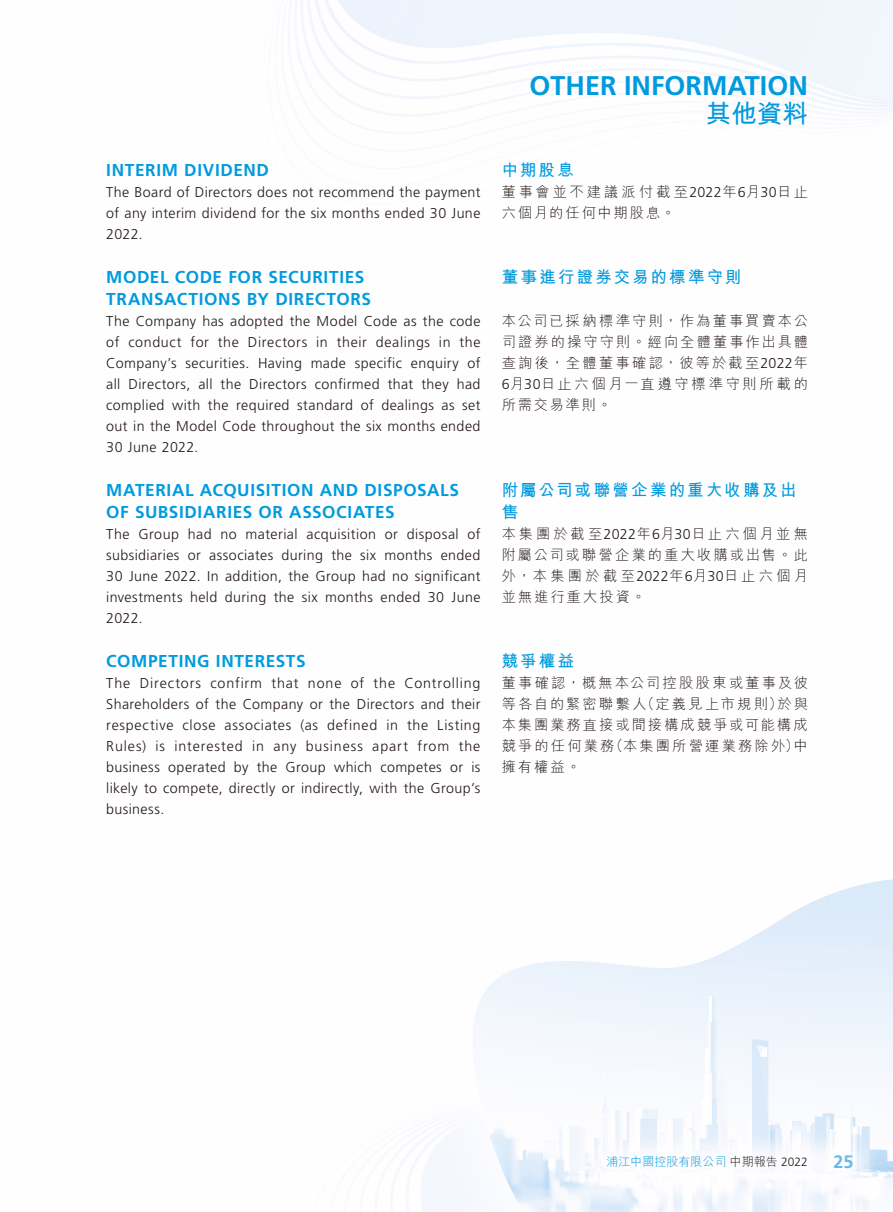
<style>
.page{position:relative;width:893px;height:1212px;background:#fff}
.page>*{position:absolute;margin:0;border:0;box-sizing:border-box;transform-origin:0 0}
.t1{font:700 27px "Frutiger LT Std";color:#009bde}
.t2{font:700 25.5px "M Hei HK";color:#009bde}
.t3{font:700 18px "Frutiger LT Std";color:#68b9e9}
.t4{font:700 17.25px/22.5px "Frutiger LT Std";letter-spacing:.035em;color:#009bde}
.t5{font:700 16.5px/22.5px "M Hei HK";letter-spacing:.125em;color:#009bde}
.t6{font:300 14.25px/21px "Frutiger LT Std";letter-spacing:.03em;color:#231916;text-align:justify}
.t7{font:300 14.25px/21px "M Hei HK";letter-spacing:.15em;color:#231916;text-align:justify}
.t8{font:300 12px "M Hei HK";color:#009bde}
.s1{font-family:"Frutiger LT Std"}
.s2{color:#231916}
.s3{font-family:"Frutiger LT Std";color:#231916}
</style>
<div class="page">
<img style="left:296px;top:0;width:597px;height:1212px">
<p class="t4" style="left:106px;top:159px;width:164px">INTERIM DIVIDEND</p>
<p class="t6" style="left:106px;top:182px;width:376px">The Board of Directors does not recommend the payment of any interim dividend for the six months ended 30 June 2022.</p>
<p class="t4" style="left:106px;top:266px;width:266px">MODEL CODE FOR SECURITIES<br>TRANSACTIONS BY DIRECTORS</p>
<p class="t6" style="left:106px;top:311px;width:376px">The Company has adopted the Model Code as the code of conduct for the Directors in their dealings in the Company’s securities. Having made specific enquiry of all Directors, all the Directors confirmed that they had complied with the required standard of dealings as set out in the Model Code throughout the six months ended 30 June 2022.</p>
<p class="t4" style="left:106px;top:479px;width:354px">MATERIAL ACQUISITION AND DISPOSALS<br>OF SUBSIDIARIES OR ASSOCIATES</p>
<p class="t6" style="left:106px;top:524px;width:376px">The Group had no material acquisition or disposal of subsidiaries or associates during the six months ended 30 June 2022. In addition, the Group had no significant investments held during the six months ended 30 June 2022.</p>
<p class="t4" style="left:106px;top:650px;width:201px">COMPETING INTERESTS</p>
<p class="t6" style="left:106px;top:673px;width:376px">The Directors confirm that none of the Controlling Shareholders of the Company or the Directors and their respective close associates (as defined in the Listing Rules) is interested in any business apart from the business operated by the Group which competes or is likely to compete, directly or indirectly, with the Group’s business.</p>
<h1 class="t1" style="left:530px;top:69px;width:280px">OTHER INFORMATION</h1>
<h2 class="t2" style="left:706px;top:95px;width:103px">其他資料</h2>
<p class="t5" style="left:502px;top:158px;width:74px">中期股息</p>
<p class="t7" style="left:502px;top:181px;width:308px">董事會並不建議派付截至<span class="s1">2022</span>年<span class="s1">6</span>月<span class="s1">30</span>日止六個月的任何中期股息。</p>
<p class="t5" style="left:502px;top:264px;width:241px">董事進行證券交易的標準守則</p>
<p class="t7" style="left:502px;top:310px;width:308px">本公司已採納標準守則，作為董事買賣本公司證券的操守守則。經向全體董事作出具體查詢後，全體董事確認，彼等於截至<span class="s1">2022</span>年<span class="s1">6</span>月<span class="s1">30</span>日止六個月一直遵守標準守則所載的所需交易準則。</p>
<p class="t5" style="left:502px;top:477px;width:296px">附屬公司或聯營企業的重大收購及出售</p>
<p class="t7" style="left:502px;top:523px;width:308px">本集團於截至<span class="s1">2022</span>年<span class="s1">6</span>月<span class="s1">30</span>日止六個月並無附屬公司或聯營企業的重大收購或出售。此外，本集團於截至<span class="s1">2022</span>年<span class="s1">6</span>月<span class="s1">30</span>日止六個月並無進行重大投資。</p>
<p class="t5" style="left:502px;top:648px;width:74px">競爭權益</p>
<p class="t7" style="left:502px;top:672px;width:308px">董事確認，概無本公司控股股東或董事及彼等各自的緊密聯繫人（定義見上市規則）於與本集團業務直接或間接構成競爭或可能構成競爭的任何業務（本集團所營運業務除外）中擁有權益。</p>
<p class="t8" style="left:607px;top:1155px;width:203px">浦江中國控股有限公司<span class="s2">中期報告</span> <span class="s3">2022</span></p>
<p class="t3" style="left:833px;top:1151px;width:22px">25</p>
</div>
